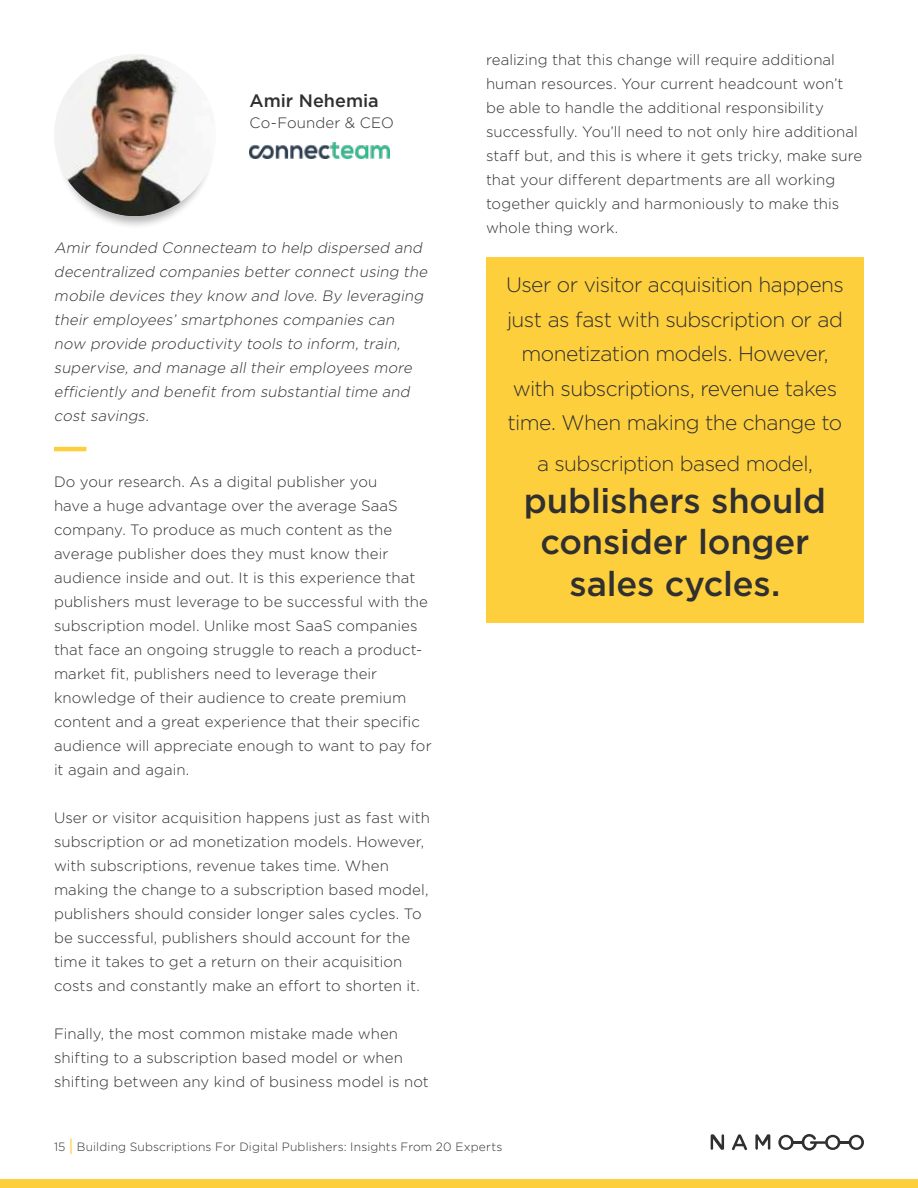
<style>
.page{position:relative;width:918px;height:1188px;background:#fff}
.page>*{position:absolute;margin:0;border:0;box-sizing:border-box;transform-origin:0 0}
.t1{font:500 34.5px/41.4px "Gotham Pro";letter-spacing:-.005em;color:#303030;text-align:center}
.t2{font:300 21px/34.5px "Gotham Pro";letter-spacing:-.03em;color:#303030;text-align:center}
.t3{font:500 18px "Gotham Pro";color:#303030}
.t4{font:300 15px/24px "Gotham Pro";letter-spacing:.005em;color:#303030}
.t5{font:italic 300 15px/24px "Gotham Pro";color:#303030}
.t6{font:300 12px "Gotham Pro";letter-spacing:.015em;color:#303030}
.s1{font-weight:500;font-size:16.8px;color:#fecf3c}
</style>
<div class="page">
<svg style="left:711px;top:1134px;width:59px;height:16px"></svg>
<svg style="left:778px;top:1134px;width:86px;height:17px"></svg>
<div style="left:0;top:1179px;width:918px;height:9px;background:#fecf3c"></div>
<div style="left:55px;top:71px;width:159px;height:158px;background:#000;opacity:.3"></div>
<img style="left:54px;top:54px;width:162px;height:162px;border-radius:81px">
<img style="left:250px;top:143px;width:140px;height:16px">
<hr style="left:54px;top:447px;width:32px;height:4px;background:#fecf3c">
<div style="left:486px;top:257px;width:378px;height:365px;background:#fecf3c"></div>
<p class="t3" style="left:250px;top:91px;width:131px">Amir Nehemia</p>
<p class="t4" style="left:250px;top:111px;width:146px">Co-Founder &amp; CEO</p>
<p class="t5" style="left:54px;top:236px;width:378px">Amir founded Connecteam to help dispersed and decentralized companies better connect using the mobile devices they know and love. By leveraging their employees’ smartphones companies can now provide productivity tools to inform, train, supervise, and manage all their employees more efficiently and benefit from substantial time and cost savings.</p>
<p class="t4" style="left:54px;top:470px;width:379px">Do your research. As a digital publisher you<br>have a huge advantage over the average SaaS company. To produce as much content as the average publisher does they must know their audience inside and out. It is this experience that publishers must leverage to be successful with the subscription model. Unlike most SaaS companies that face an ongoing struggle to reach a product&shy;market fit, publishers need to leverage their knowledge of their audience to create premium content and a great experience that their specific audience will appreciate enough to want to pay for it again and again.</p>
<p class="t4" style="left:54px;top:806px;width:377px">User or visitor acquisition happens just as fast with subscription or ad monetization models. However, with subscriptions, revenue takes time. When making the change to a subscription based model, publishers should consider longer sales cycles. To be successful, publishers should account for the time it takes to get a return on their acquisition costs and constantly make an effort to shorten it.</p>
<p class="t4" style="left:54px;top:1022px;width:376px">Finally, the most common mistake made when shifting to a subscription based model or when shifting between any kind of business model is not</p>
<p class="t4" style="left:486px;top:48px;width:378px">realizing that this change will require additional human resources. Your current headcount won’t be able to handle the additional responsibility successfully. You’ll need to not only hire additional staff but, and this is where it gets tricky, make sure that your different departments are all working together quickly and harmoniously to make this whole thing work.</p>
<h2 class="t2" style="left:506px;top:268px;width:339px">User or visitor acquisition happens just as fast with subscription or ad monetization models. However, with subscriptions, revenue takes time. When making the change to</h2>
<h2 class="t2" style="left:537px;top:447px;width:277px">a subscription based model,</h2>
<h1 class="t1" style="left:524px;top:479px;width:304px">publishers should consider longer sales cycles.</h1>
<p class="t6" style="left:54px;top:1140px;width:450px">15 <span class="s1">|</span> Building Subscriptions For Digital Publishers: Insights From 20 Experts</p>
</div>
